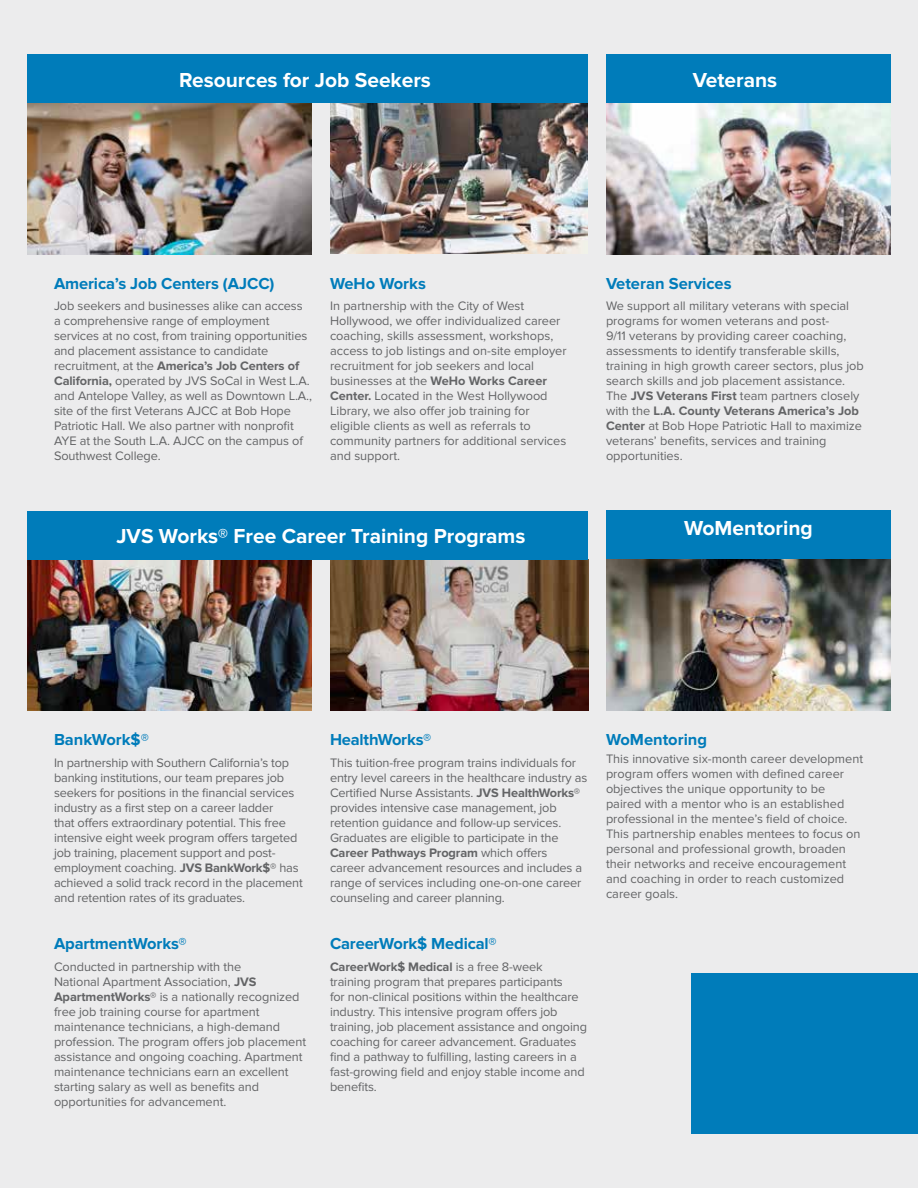
<style>
.page{position:relative;width:918px;height:1188px;background:#ececed}
.page>*{position:absolute;margin:0;border:0;box-sizing:border-box;transform-origin:0 0}
.t1{font:700 21px "Proxima Nova";color:#fff}
.t2{font:700 16.5px "Proxima Nova";letter-spacing:-.005em;color:#007cba}
.t3{font:12.75px/15px "Proxima Nova";letter-spacing:-.005em;color:#636466}
.s1{font-weight:700}
</style>
<div class="page">
<img style="left:606px;top:559px;width:285px;height:152px">
<img style="left:330px;top:559px;width:258px;height:152px">
<img style="left:27px;top:559px;width:285px;height:152px">
<div style="left:27px;top:511px;width:561px;height:48px;background:#007cba"></div>
<img style="left:606px;top:103px;width:285px;height:151px">
<img style="left:330px;top:103px;width:258px;height:151px">
<img style="left:27px;top:103px;width:285px;height:151px">
<div style="left:27px;top:54px;width:561px;height:49px;background:#007cba"></div>
<div style="left:606px;top:54px;width:285px;height:49px;background:#007cba"></div>
<div style="left:606px;top:510px;width:285px;height:49px;background:#007cba"></div>
<div style="left:691px;top:974px;width:227px;height:160px;background:#007cba"></div>
<h1 class="t1" style="left:179px;top:68px;width:253px">Resources for Job Seekers</h1>
<h1 class="t1" style="left:693px;top:68px;width:86px">Veterans</h1>
<p class="t2" style="left:54px;top:274px;width:222px">America’s Job Centers (AJCC)</p>
<p class="t3" style="left:54px;top:299px;width:260px">Job seekers and businesses alike can access a comprehensive range of employment services at no cost, from training opportunities and placement assistance to candidate recruitment, at the <span class="s1">America’s Job Centers of California,</span> operated by JVS SoCal in West L.A. and Antelope Valley, as well as Downtown L.A., site of the first Veterans AJCC at Bob Hope Patriotic Hall. We also partner with nonprofit AYE at the South L.A. AJCC on the campus of Southwest College.</p>
<p class="t2" style="left:330px;top:274px;width:97px">WeHo Works</p>
<p class="t3" style="left:330px;top:299px;width:238px">In partnership with the City of West Hollywood, we offer individualized career coaching, skills assessment, workshops, access to job listings and on-site employer recruitment for job seekers and local businesses at the <span class="s1">WeHo Works Career Center.</span> Located in the West Hollywood Library, we also offer job training for eligible clients as well as referrals to community partners for additional services and support.</p>
<h1 class="t1" style="left:116px;top:524px;width:411px">JVS Works® Free Career Training Programs</h1>
<p class="t2" style="left:606px;top:274px;width:127px">Veteran Services</p>
<p class="t3" style="left:606px;top:299px;width:259px">We support all military veterans with special programs for women veterans and post-<br>9/11 veterans by providing career coaching, assessments to identify transferable skills, training in high growth career sectors, plus job search skills and job placement assistance.<br>The <span class="s1">JVS Veterans First</span> team partners closely with the <span class="s1">L.A. County Veterans America’s Job Center</span> at Bob Hope Patriotic Hall to maximize veterans’ benefits, services and training opportunities.</p>
<h1 class="t1" style="left:684px;top:516px;width:130px">WoMentoring</h1>
<p class="t2" style="left:54px;top:730px;width:96px">BankWork$®</p>
<p class="t3" style="left:54px;top:756px;width:250px">In partnership with Southern California’s top banking institutions, our team prepares job seekers for positions in the financial services industry as a first step on a career ladder<br>that offers extraordinary potential. This free intensive eight week program offers targeted job training, placement support and post&shy;employment coaching. <span class="s1">JVS BankWork$®</span> has achieved a solid track record in the placement and retention rates of its graduates.</p>
<p class="t2" style="left:54px;top:934px;width:134px">ApartmentWorks®</p>
<p class="t3" style="left:54px;top:959px;width:254px">Conducted in partnership with the<br>National Apartment Association, <span class="s1">JVS ApartmentWorks®</span> is a nationally recognized free job training course for apartment maintenance technicians, a high-demand profession. The program offers job placement assistance and ongoing coaching. Apartment maintenance technicians earn an excellent starting salary as well as benefits and opportunities for advancement.</p>
<p class="t2" style="left:330px;top:730px;width:103px">HealthWorks®</p>
<p class="t3" style="left:330px;top:756px;width:259px">This tuition-free program trains individuals for entry level careers in the healthcare industry as Certified Nurse Assistants. <span class="s1">JVS HealthWorks® </span>provides intensive case management, job retention guidance and follow-up services.<br>Graduates are eligible to participate in the <span class="s1">Career Pathways Program</span> which offers<br>career advancement resources and includes a range of services including one-on-one career counseling and career planning.</p>
<p class="t2" style="left:330px;top:934px;width:168px">CareerWork$ Medical®</p>
<p class="t3" style="left:330px;top:959px;width:259px"><span class="s1">CareerWork$ Medical</span> is a free 8-week<br>training program that prepares participants<br>for non-clinical positions within the healthcare industry. This intensive program offers job training, job placement assistance and ongoing coaching for career advancement. Graduates find a pathway to fulfilling, lasting careers in a fast-growing field and enjoy stable income and benefits.</p>
<p class="t2" style="left:606px;top:730px;width:103px">WoMentoring</p>
<p class="t3" style="left:606px;top:751px;width:259px">This innovative six-month career development program offers women with defined career objectives the unique opportunity to be paired with a mentor who is an established professional in the mentee’s field of choice.<br>This partnership enables mentees to focus on personal and professional growth, broaden their networks and receive encouragement and coaching in order to reach customized career goals.</p>
</div>
